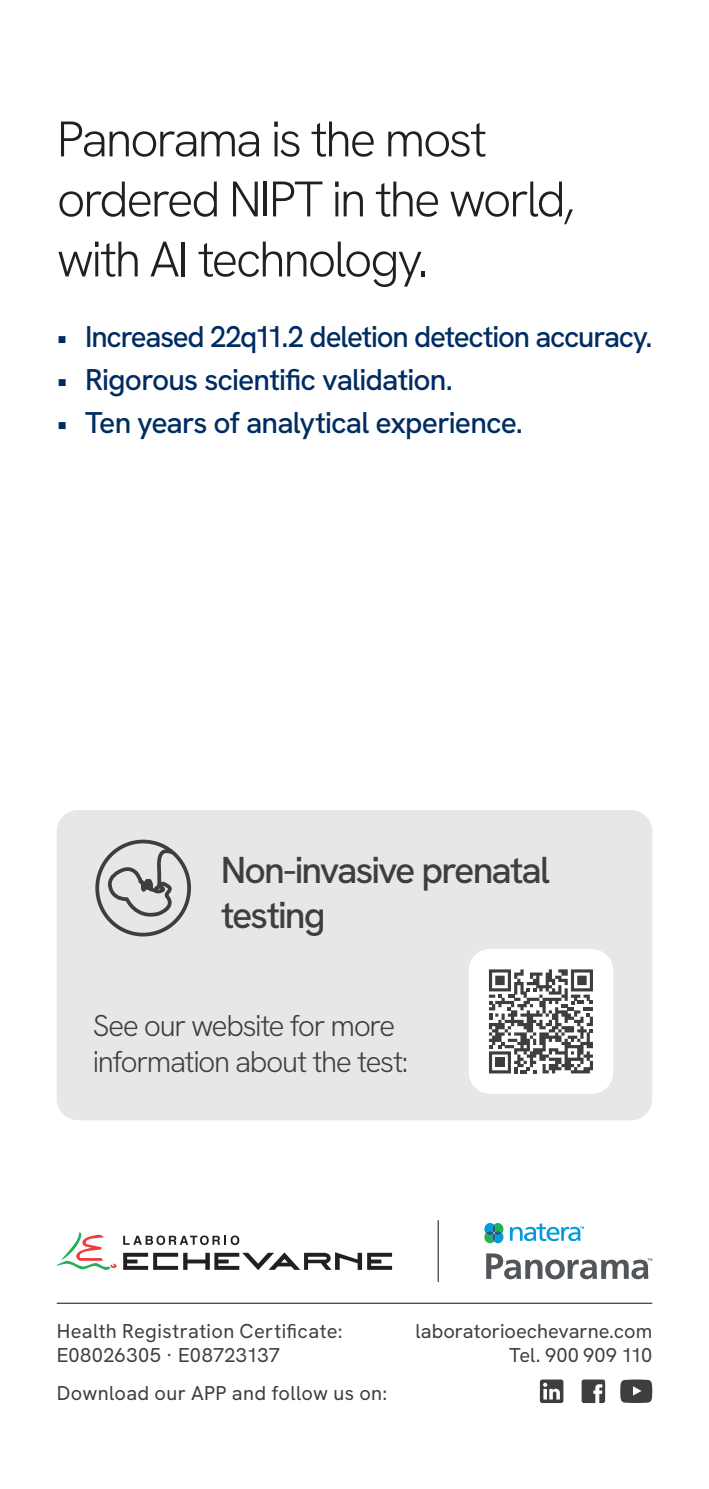
<style>
.page{position:relative;width:709px;height:1489px;background:#fff}
.page>*{position:absolute;margin:0;border:0;box-sizing:border-box;transform-origin:0 0}
.Titular_1{font:300 50px/60px "HK Grotesk";letter-spacing:-.05em;color:#231f20}
.Titulo_3{font:500 37.5px/45px "HK Grotesk";letter-spacing:-.05em;color:#3e3e3f}
.t1{font:500 30px "HK Grotesk";letter-spacing:-.035em;color:#002c62}
.Titulo_3-2{font:300 30px/36px "HK Grotesk";letter-spacing:-.05em;color:#3e3e3f}
.Texto_pie_pagina_8pt{font:20px/24px "HK Grotesk";letter-spacing:.02em;color:#3e3e3f}
.Texto_base_10pt{font:20px "HK Grotesk";color:#3e3e3f}
</style>
<div class="page">
<div style="left:57px;top:810px;width:595px;height:310px;background:#e6e7e9;border-radius:21px"></div>
<div style="left:468px;top:949px;width:145px;height:144px;background:#fff;border-radius:21px"></div>
<svg style="left:486px;top:1253px;width:166px;height:26px"></svg>
<svg style="left:484px;top:1223px;width:19px;height:20px"></svg>
<svg style="left:510px;top:1223px;width:74px;height:17px"></svg>
<hr style="left:57px;top:1302px;width:595px;height:1px;background:#3e3e3f">
<div style="left:95px;top:839px;width:96px;height:97px;border:4px solid #3e3e3f;border-radius:50%"></div>
<svg style="left:106px;top:843px;width:70px;height:76px"></svg>
<svg style="left:489px;top:969px;width:104px;height:104px"></svg>
<div style="left:495px;top:1057px;width:9px;height:10px;background:#3e3e3f"></div>
<svg style="left:57px;top:1232px;width:60px;height:37px"></svg>
<svg style="left:123px;top:1252px;width:269px;height:18px"></svg>
<svg style="left:123px;top:1235px;width:116px;height:9px"></svg>
<hr style="left:437px;top:1220px;width:2px;height:61px;background:#3e3e3f">
<svg style="left:620px;top:1379px;width:32px;height:23px"></svg>
<svg style="left:540px;top:1379px;width:23px;height:23px"></svg>
<svg style="left:581px;top:1379px;width:24px;height:23px"></svg>
<p class="Titular_1" style="left:57px;top:108px;width:519px">Panorama is the most ordered NIPT in the world, with AI technology.</p>
<p class="t1" style="left:57px;top:316px;width:597px">• Increased 22q11.2 deletion detection accuracy.</p>
<p class="t1" style="left:57px;top:360px;width:398px">• Rigorous scientific validation.</p>
<p class="t1" style="left:57px;top:403px;width:468px">• Ten years of analytical experience.</p>
<p class="Titulo_3" style="left:221px;top:846px;width:331px">Non-invasive prenatal testing</p>
<p class="Titulo_3-2" style="left:93px;top:1007px;width:317px">See our website for more information about the test:</p>
<p class="Texto_pie_pagina_8pt" style="left:57px;top:1317px;width:287px">Health Registration Certificate:<br>E08026305 · E08723137</p>
<p class="Texto_pie_pagina_8pt" style="left:57px;top:1380px;width:332px">Download our APP and follow us on:</p>
<p class="Texto_base_10pt" style="left:415px;top:1317px;width:238px">laboratorioechevarne.com</p>
<p class="Texto_base_10pt" style="left:509px;top:1341px;width:144px">Tel. 900 909 110</p>
</div>
